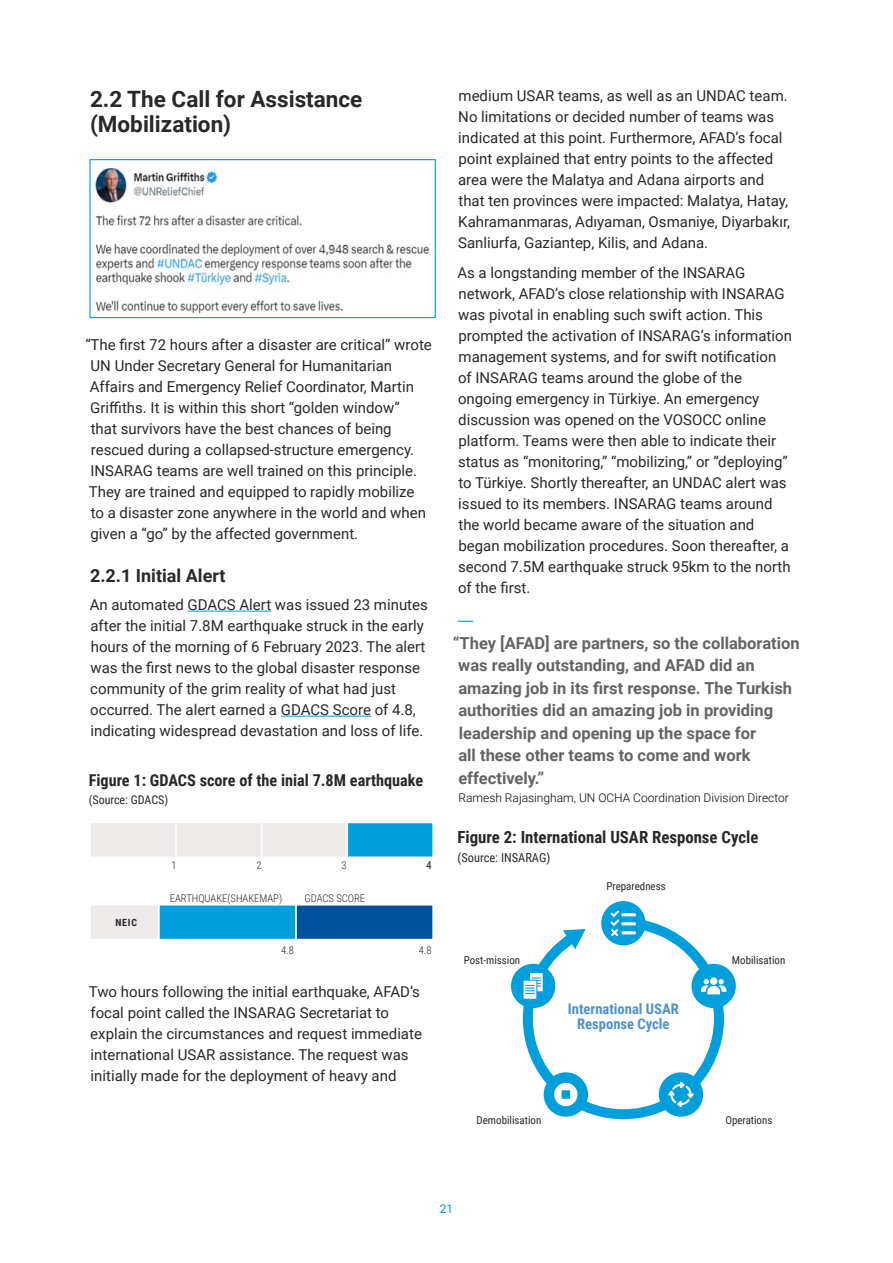
<style>
.page{position:relative;width:893px;height:1263px;background:#fff}
.page>*{position:absolute;margin:0;border:0;box-sizing:border-box;transform-origin:0 0}
.t1{font:700 22.5px/25.5px "Roboto";color:#292829}
.t2{font:700 18px "Roboto";color:#292829}
.t3{font:700 16.8px "Roboto Condensed";color:#292829}
.t4{font:700 16.5px/22.5px "Roboto";color:#636466}
.t5{font:700 16.35px "Roboto Condensed";color:#292829}
.t6{font:15px/21px "Roboto";color:#292829}
.t7{font:700 14.55px/15.1px "Roboto Condensed";color:#5091cd;text-align:center}
.t8{font:12.45px "Roboto Condensed";color:#292829}
.t9{font:300 12px "Roboto";color:#000}
.t10{font:12px "Roboto Condensed";color:#292829}
.t11{font:12px "Roboto";color:#009edb}
.t12{font:10.95px "Roboto Condensed";color:#292829}
.t13{font:300 10.65px "Roboto Condensed";color:#292829}
.t14{font:700 9.9px "Roboto Condensed";color:#292829}
</style>
<div class="page">
<hr style="left:188px;top:611px;width:83px;height:1px;background:#009edb">
<hr style="left:281px;top:716px;width:90px;height:1px;background:#009edb">
<svg style="left:458px;top:621px;width:15px;height:1px"></svg>
<img style="left:95px;top:166px;width:335px;height:148px">
<div style="left:89px;top:159px;width:347px;height:159px;border:1px solid #009edb"></div>
<div style="left:347px;top:822px;width:86px;height:35px;background:#009edb"></div>
<div style="left:347px;top:822px;width:87px;height:36px;border:1px solid #fff"></div>
<div style="left:262px;top:822px;width:85px;height:35px;background:#edeae9"></div>
<div style="left:261px;top:822px;width:87px;height:36px;border:1px solid #fff"></div>
<div style="left:176px;top:822px;width:86px;height:35px;background:#edeae9"></div>
<div style="left:175px;top:822px;width:87px;height:36px;border:1px solid #fff"></div>
<div style="left:90px;top:822px;width:86px;height:35px;background:#edeae9"></div>
<div style="left:89px;top:822px;width:88px;height:36px;border:1px solid #fff"></div>
<div style="left:296px;top:905px;width:137px;height:34px;background:#00529c"></div>
<div style="left:295px;top:904px;width:139px;height:36px;border:1px solid #fff"></div>
<div style="left:159px;top:905px;width:137px;height:34px;background:#009edb"></div>
<div style="left:158px;top:904px;width:139px;height:36px;border:1px solid #fff"></div>
<div style="left:90px;top:905px;width:69px;height:34px;background:#edeae9"></div>
<div style="left:89px;top:904px;width:70px;height:36px;border:1px solid #fff"></div>
<div style="left:601px;top:901px;width:45px;height:44px;background:#009edb;border-radius:50%"></div>
<div style="left:691px;top:964px;width:45px;height:44px;background:#009edb;border-radius:50%"></div>
<div style="left:511px;top:964px;width:44px;height:44px;background:#009edb;border-radius:50%"></div>
<svg style="left:518px;top:910px;width:211px;height:210px"></svg>
<p class="t1" style="left:90px;top:85px;width:274px">2.2 The Call for Assistance (Mobilization)</p>
<p class="t6" style="left:85px;top:333px;width:348px">“The first 72 hours after a disaster are critical” wrote UN Under Secretary General for Humanitarian Affairs and Emergency Relief Coordinator, Martin Griffiths. It is within this short “golden window”<br>that survivors have the best chances of being rescued during a collapsed-structure emergency.<br>INSARAG teams are well trained on this principle.<br>They are trained and equipped to rapidly mobilize<br>to a disaster zone anywhere in the world and when given a “go” by the affected government.</p>
<p class="t2" style="left:90px;top:562px;width:137px">2.2.1 Initial Alert</p>
<p class="t6" style="left:90px;top:594px;width:340px">An automated GDACS Alert was issued 23 minutes after the initial 7.8M earthquake struck in the early hours of the morning of 6 February 2023. The alert was the first news to the global disaster response community of the grim reality of what had just occurred. The alert earned a GDACS Score of 4.8, indicating widespread devastation and loss of life.</p>
<p class="t5" style="left:89px;top:768px;width:336px">Figure 1: GDACS score of the inial 7.8M earthquake</p>
<p class="t10" style="left:89px;top:791px;width:81px">(Source: GDACS)</p>
<p class="t14" style="left:115px;top:915px;width:23px">NEIC</p>
<p class="t13" style="left:172px;top:858px;width:7px">1</p>
<p class="t13" style="left:256px;top:858px;width:7px">2</p>
<p class="t13" style="left:170px;top:890px;width:114px">EARTHQUAKE(SHAKEMAP)</p>
<p class="t13" style="left:305px;top:890px;width:62px">GDACS SCORE</p>
<p class="t13" style="left:341px;top:858px;width:7px">3</p>
<p class="t13" style="left:426px;top:858px;width:7px">4</p>
<p class="t13" style="left:281px;top:943px;width:14px">4.8</p>
<p class="t13" style="left:419px;top:943px;width:14px">4.8</p>
<p class="t6" style="left:89px;top:981px;width:335px">Two hours following the initial earthquake, AFAD’s focal point called the INSARAG Secretariat to explain the circumstances and request immediate international USAR assistance. The request was initially made for the deployment of heavy and</p>
<p class="t6" style="left:458px;top:85px;width:334px">medium USAR teams, as well as an UNDAC team.<br>No limitations or decided number of teams was indicated at this point. Furthermore, AFAD’s focal point explained that entry points to the affected area were the Malatya and Adana airports and that ten provinces were impacted: Malatya, Hatay, Kahramanmaras, Adıyaman, Osmaniye, Diyarbakır, Sanliurfa, Gaziantep, Kilis, and Adana.</p>
<p class="t6" style="left:457px;top:262px;width:336px">As a longstanding member of the INSARAG network, AFAD’s close relationship with INSARAG was pivotal in enabling such swift action. This prompted the activation of INSARAG’s information management systems, and for swift notification of INSARAG teams around the globe of the ongoing emergency in Türkiye. An emergency discussion was opened on the VOSOCC online platform. Teams were then able to indicate their status as “monitoring,” “mobilizing,” or “deploying” to Türkiye. Shortly thereafter, an UNDAC alert was issued to its members. INSARAG teams around the world became aware of the situation and began mobilization procedures. Soon thereafter, a second 7.5M earthquake struck 95km to the north of the first.</p>
<p class="t4" style="left:458px;top:631px;width:343px;text-indent:-5px">“They [AFAD] are partners, so the collaboration was really outstanding, and AFAD did an amazing job in its first response. The Turkish authorities did an amazing job in providing leadership and opening up the space for<br>all these other teams to come and work effectively.”</p>
<p class="t9" style="left:458px;top:789px;width:332px">Ramesh Rajasingham, UN OCHA Coordination Division Director</p>
<p class="t3" style="left:458px;top:825px;width:302px">Figure 2: International USAR Response Cycle</p>
<p class="t8" style="left:458px;top:849px;width:94px">(Source: INSARAG)</p>
<p class="t12" style="left:464px;top:952px;width:58px">Post-mission</p>
<p class="t12" style="left:606px;top:878px;width:61px">Preparedness</p>
<p class="t7" style="left:568px;top:1001px;width:112px">International USAR<br>Response Cycle</p>
<p class="t12" style="left:732px;top:952px;width:55px">Mobilisation</p>
<p class="t12" style="left:477px;top:1113px;width:66px">Demobilisation</p>
<p class="t12" style="left:725px;top:1113px;width:48px">Operations</p>
<p class="t11" style="left:440px;top:1201px;width:15px">21</p>
</div>
